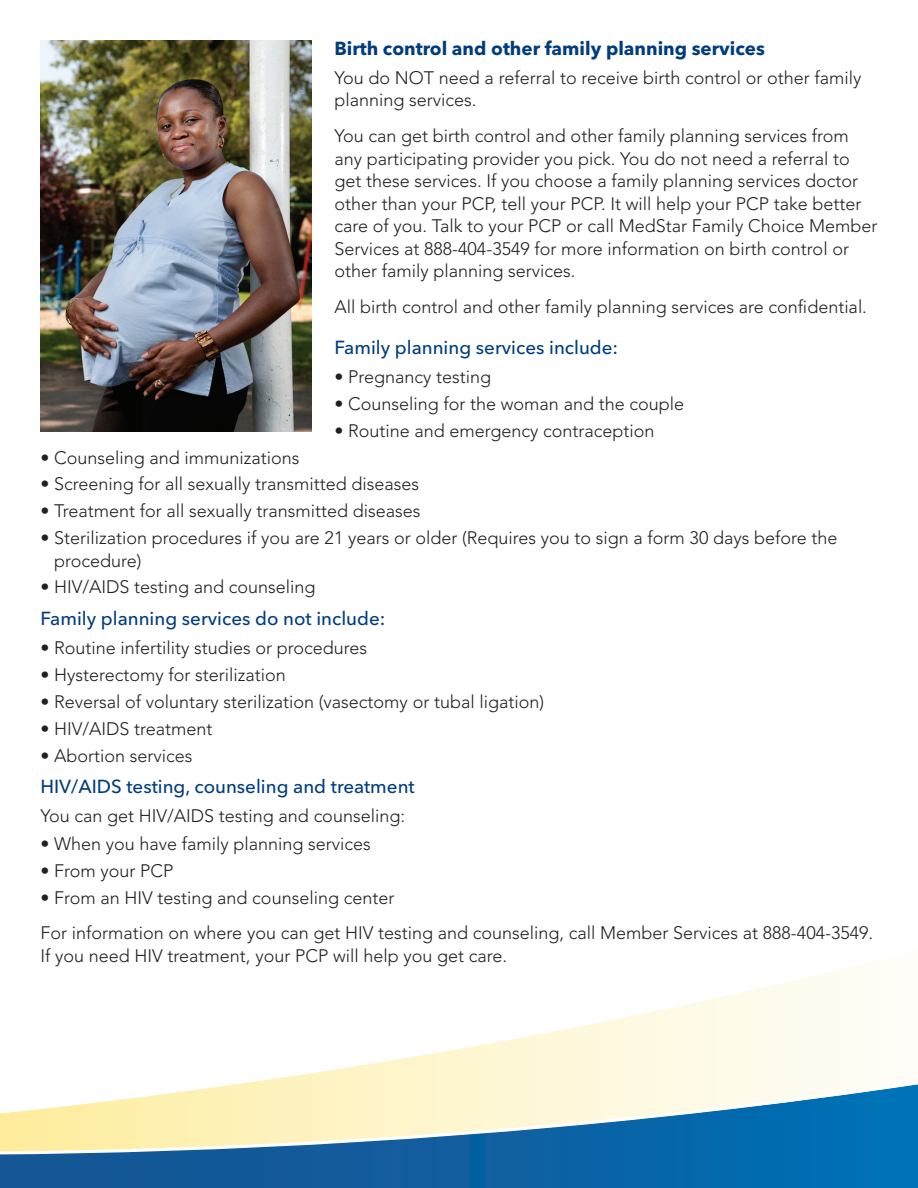
<style>
.page{position:relative;width:918px;height:1188px;background:#fff}
.page>*{position:absolute;margin:0;border:0;box-sizing:border-box;transform-origin:0 0}
.t1{font:500 18.75px "Avenir Next LT Pro";color:#013d7d}
.t2{font:700 18.75px "Avenir Next LT Pro";color:#013d7d}
.t3{font:300 18px/22.5px "Avenir LT Std";color:#231f20}
</style>
<div class="page">
<svg style="left:432px;top:964px;width:432px;height:90px"></svg>
<svg style="left:0;top:1054px;width:918px;height:134px"></svg>
<img style="left:40px;top:40px;width:271px;height:392px">
<p class="t2" style="left:334px;top:37px;width:432px">Birth control and other family planning services</p>
<p class="t3" style="left:334px;top:66px;width:529px">You do NOT need a referral to receive birth control or other family planning services.</p>
<p class="t3" style="left:334px;top:125px;width:545px">You can get birth control and other family planning services from any participating provider you pick. You do not need a referral to get these services. If you choose a family planning services doctor other than your PCP, tell your PCP. It will help your PCP take better care of you. Talk to your PCP or call MedStar Family Choice Member Services at 888-404-3549 for more information on birth control or other family planning services.</p>
<p class="t3" style="left:334px;top:296px;width:534px">All birth control and other family planning services are confidential.</p>
<p class="t1" style="left:334px;top:336px;width:285px">Family planning services include:</p>
<p class="t3" style="left:334px;top:366px;width:158px">• Pregnancy testing</p>
<p class="t3" style="left:334px;top:393px;width:351px">• Counseling for the woman and the couple</p>
<p class="t3" style="left:334px;top:419px;width:322px">• Routine and emergency contraception</p>
<p class="t3" style="left:41px;top:446px;width:261px">• Counseling and immunizations</p>
<p class="t3" style="left:41px;top:473px;width:380px">• Screening for all sexually transmitted diseases</p>
<p class="t3" style="left:41px;top:500px;width:382px">• Treatment for all sexually transmitted diseases</p>
<p class="t3" style="left:54px;top:527px;width:785px;text-indent:-14px">• Sterilization procedures if you are 21 years or older (Requires you to sign a form 30 days before the procedure)</p>
<p class="t3" style="left:41px;top:576px;width:277px">• HIV/AIDS testing and counseling</p>
<p class="t1" style="left:40px;top:608px;width:346px">Family planning services do not include:</p>
<p class="t3" style="left:40px;top:637px;width:328px">• Routine infertility studies or procedures</p>
<p class="t3" style="left:40px;top:664px;width:247px">• Hysterectomy for sterilization</p>
<p class="t3" style="left:40px;top:691px;width:505px">• Reversal of voluntary sterilization (vasectomy or tubal ligation)</p>
<p class="t3" style="left:40px;top:717px;width:174px">• HIV/AIDS treatment</p>
<p class="t3" style="left:40px;top:744px;width:154px">• Abortion services</p>
<p class="t1" style="left:40px;top:776px;width:376px">HIV/AIDS testing, counseling and treatment</p>
<p class="t3" style="left:40px;top:805px;width:366px">You can get HIV/AIDS testing and counseling:</p>
<p class="t3" style="left:40px;top:833px;width:332px">• When you have family planning services</p>
<p class="t3" style="left:40px;top:860px;width:135px">• From your PCP</p>
<p class="t3" style="left:40px;top:880px;width:834px;line-height:35.4px">• From an HIV testing and counseling center<br>For information on where you can get HIV testing and counseling, call Member Services at 888-404-3549.</p>
<p class="t3" style="left:40px;top:945px;width:468px">If you need HIV treatment, your PCP will help you get care.</p>
</div>
